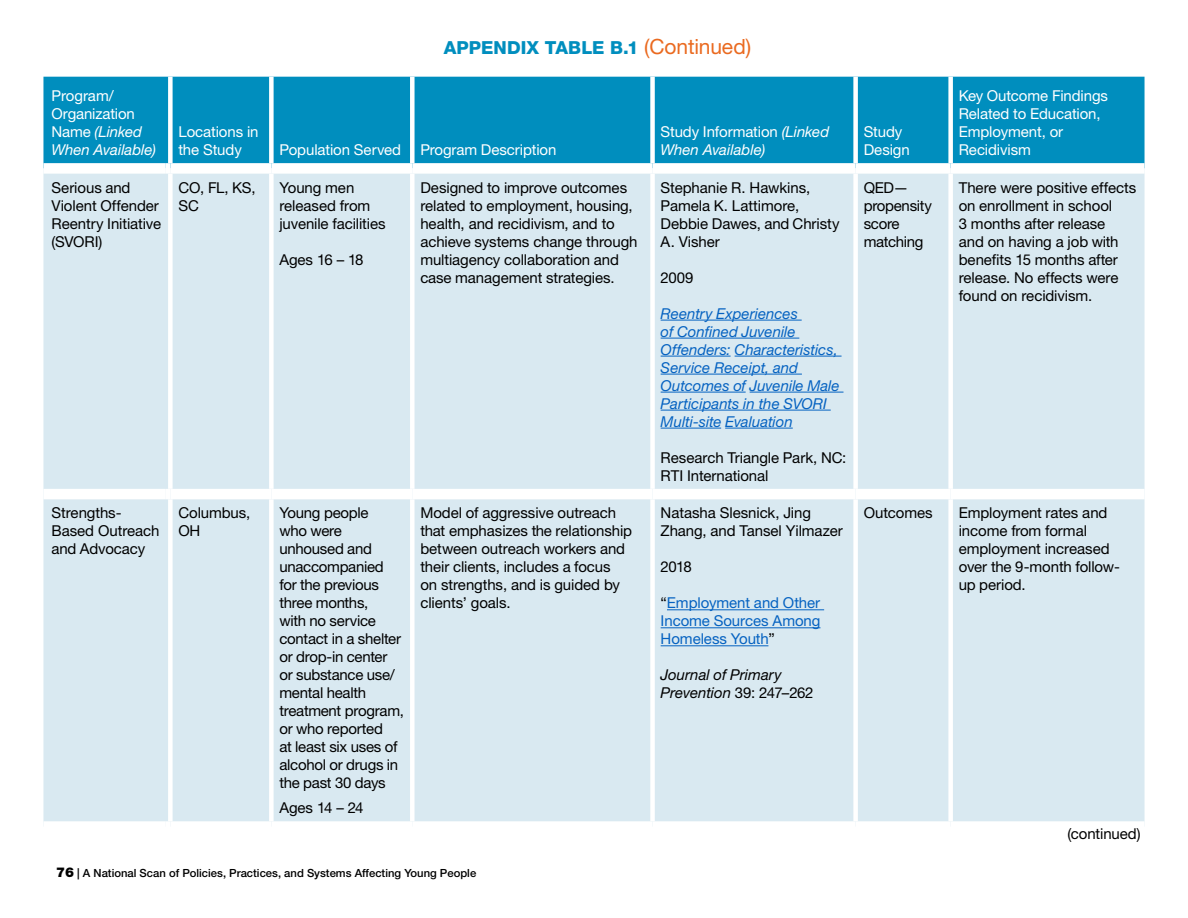
<style>
.page{position:relative;width:1188px;height:918px;background:#fff}
.page>*{position:absolute;margin:0;border:0;box-sizing:border-box;transform-origin:0 0}
.Tables_Appendix_andName{font:800 18px "Helvetica Neue LT Std";letter-spacing:.005em;color:#008ebe}
.Table_column_text{font:15px/18px "Helvetica Neue LT Std";letter-spacing:-.005em;color:#000}
.Tables_column_headers{font:15px/18px "Helvetica Neue LT Std";letter-spacing:-.005em;color:#fff}
.Table_column_text-2{font:italic 15px/18px "Helvetica Neue LT Std";color:#0562c1}
.Table_column_text-3{font:15px/18px "Helvetica Neue LT Std";letter-spacing:-.005em;color:#0562c1;text-align:justify}
.Tables_column_headers-2{font:italic 15px/18px "Helvetica Neue LT Std";letter-spacing:-.005em;color:#fff}
.Table_column_text-4{font:italic 15px/18px "Helvetica Neue LT Std";color:#000}
.t1{font:500 11.25px "Helvetica Neue LT Std";color:#000}
.s1{font-style:italic}
.s2{font-weight:400;font-size:21px;color:#ea6a20}
.s3{font-style:normal}
.s4{color:#000}
.s5{font-weight:900;font-size:13.5px}
</style>
<div class="page">
<div style="left:43px;top:77px;width:1102px;height:86px;background:#008ebe"></div>
<div style="left:43px;top:174px;width:1102px;height:647px;background:#d9e9f1"></div>
<div style="left:168px;top:77px;width:5px;height:86px;background:#fff"></div>
<div style="left:269px;top:77px;width:5px;height:86px;background:#fff"></div>
<div style="left:410px;top:77px;width:5px;height:86px;background:#fff"></div>
<div style="left:650px;top:77px;width:5px;height:86px;background:#fff"></div>
<div style="left:853px;top:77px;width:5px;height:86px;background:#fff"></div>
<div style="left:948px;top:77px;width:5px;height:86px;background:#fff"></div>
<div style="left:168px;top:174px;width:5px;height:315px;background:#fff"></div>
<div style="left:269px;top:174px;width:5px;height:315px;background:#fff"></div>
<div style="left:410px;top:174px;width:5px;height:315px;background:#fff"></div>
<div style="left:650px;top:174px;width:5px;height:315px;background:#fff"></div>
<div style="left:853px;top:174px;width:5px;height:315px;background:#fff"></div>
<div style="left:948px;top:174px;width:5px;height:315px;background:#fff"></div>
<div style="left:168px;top:499px;width:5px;height:322px;background:#fff"></div>
<div style="left:269px;top:499px;width:5px;height:322px;background:#fff"></div>
<div style="left:410px;top:499px;width:5px;height:322px;background:#fff"></div>
<div style="left:650px;top:499px;width:5px;height:322px;background:#fff"></div>
<div style="left:853px;top:499px;width:5px;height:322px;background:#fff"></div>
<div style="left:948px;top:499px;width:5px;height:322px;background:#fff"></div>
<div style="left:43px;top:489px;width:123px;height:10px;background:#fff"></div>
<hr style="left:166px;top:489px;width:4px;height:10px;background:#fff">
<div style="left:170px;top:489px;width:101px;height:10px;background:#fff"></div>
<div style="left:271px;top:489px;width:141px;height:10px;background:#fff"></div>
<div style="left:412px;top:489px;width:241px;height:10px;background:#fff"></div>
<div style="left:653px;top:489px;width:203px;height:10px;background:#fff"></div>
<div style="left:856px;top:489px;width:95px;height:10px;background:#fff"></div>
<div style="left:951px;top:489px;width:194px;height:10px;background:#fff"></div>
<hr style="left:661px;top:320px;width:141px;height:1px;background:#0562c1">
<hr style="left:661px;top:338px;width:138px;height:1px;background:#0562c1">
<hr style="left:661px;top:356px;width:70px;height:1px;background:#0562c1">
<hr style="left:735px;top:356px;width:107px;height:1px;background:#0562c1">
<hr style="left:661px;top:374px;width:141px;height:1px;background:#0562c1">
<hr style="left:661px;top:392px;width:85px;height:1px;background:#0562c1">
<hr style="left:750px;top:392px;width:94px;height:1px;background:#0562c1">
<hr style="left:661px;top:410px;width:170px;height:1px;background:#0562c1">
<hr style="left:661px;top:428px;width:60px;height:1px;background:#0562c1">
<hr style="left:725px;top:428px;width:68px;height:1px;background:#0562c1">
<hr style="left:667px;top:609px;width:157px;height:1px;background:#0562c1">
<hr style="left:661px;top:627px;width:159px;height:1px;background:#0562c1">
<hr style="left:661px;top:645px;width:107px;height:1px;background:#0562c1">
<p class="Tables_column_headers" style="left:52px;top:86px;width:106px">Program/<br>Organization<br>Name <span class="s1">(Linked<br>When Available)</span></p>
<p class="Tables_Appendix_andName" style="left:444px;top:37px;width:309px">APPENDIX TABLE B.1 <span class="s2">(Continued)</span></p>
<p class="Tables_column_headers" style="left:178px;top:122px;width:82px">Locations in the Study</p>
<p class="Tables_column_headers" style="left:279px;top:140px;width:123px">Population Served</p>
<p class="Tables_column_headers" style="left:420px;top:140px;width:138px">Program Description</p>
<p class="Tables_column_headers-2" style="left:661px;top:122px;width:170px"><span class="s3">Study Information</span> (Linked<br>When Available)</p>
<p class="Tables_column_headers" style="left:864px;top:122px;width:48px">Study<br>Design</p>
<p class="Tables_column_headers" style="left:959px;top:86px;width:151px">Key Outcome Findings<br>Related to Education,<br>Employment, or<br>Recidivism</p>
<p class="Table_column_text" style="left:52px;top:178px;width:111px">Serious and<br>Violent Offender<br>Reentry Initiative (SVORI)</p>
<p class="Table_column_text" style="left:178px;top:178px;width:79px">CO, FL, KS,<br>SC</p>
<p class="Table_column_text" style="left:279px;top:178px;width:108px">Young men released from juvenile facilities</p>
<p class="Table_column_text" style="left:279px;top:250px;width:86px">Ages 16 – 18</p>
<p class="Table_column_text" style="left:52px;top:504px;width:109px">Strengths-<br>Based Outreach and Advocacy</p>
<p class="Table_column_text" style="left:178px;top:504px;width:74px">Columbus,<br>OH</p>
<p class="Table_column_text" style="left:279px;top:504px;width:126px">Young people<br>who were unhoused and unaccompanied for the previous three months,<br>with no service contact in a shelter or drop-in center or substance use/ mental health treatment program, or who reported<br>at least six uses of alcohol or drugs in the past 30 days</p>
<p class="Table_column_text" style="left:279px;top:799px;width:86px">Ages 14 – 24</p>
<p class="Table_column_text" style="left:420px;top:178px;width:219px">Designed to improve outcomes related to employment, housing, health, and recidivism, and to achieve systems change through multiagency collaboration and case management strategies.</p>
<p class="Table_column_text" style="left:661px;top:178px;width:181px">Stephanie R. Hawkins,<br>Pamela K. Lattimore,<br>Debbie Dawes, and Christy<br>A. Visher</p>
<p class="Table_column_text" style="left:661px;top:268px;width:34px">2009</p>
<p class="Table_column_text-2" style="left:661px;top:304px;width:181px">Reentry Experiences<br>of Confined Juvenile<br>Offenders: Characteristics,<br>Service Receipt, and<br>Outcomes of Juvenile Male<br>Participants in the SVORI<br>Multi-site Evaluation</p>
<p class="Table_column_text" style="left:661px;top:448px;width:187px">Research Triangle Park, NC:<br>RTI International</p>
<p class="Table_column_text" style="left:420px;top:504px;width:213px">Model of aggressive outreach that emphasizes the relationship between outreach workers and their clients, includes a focus<br>on strengths, and is guided by clients’ goals.</p>
<p class="Table_column_text" style="left:661px;top:504px;width:184px">Natasha Slesnick, Jing<br>Zhang, and Tansel Yilmazer</p>
<p class="Table_column_text" style="left:661px;top:558px;width:33px">2018</p>
<p class="Table_column_text-3" style="left:661px;top:594px;width:161px"><span class="s4">“</span>Employment and Other Income Sources Among Homeless Youth<span class="s4">”</span></p>
<p class="Table_column_text-4" style="left:661px;top:666px;width:154px">Journal of Primary<br>Prevention <span class="s3">39: 247–262</span></p>
<p class="t1" style="left:56px;top:866px;width:422px"><span class="s5">76</span> | A National Scan of Policies, Practices, and Systems Affecting Young People</p>
<p class="Table_column_text" style="left:864px;top:178px;width:70px">QED— propensity score matching</p>
<p class="Table_column_text" style="left:959px;top:178px;width:179px">There were positive effects on enrollment in school<br>3 months after release<br>and on having a job with benefits 15 months after release. No effects were found on recidivism.</p>
<p class="Table_column_text" style="left:864px;top:504px;width:70px">Outcomes</p>
<p class="Table_column_text" style="left:959px;top:504px;width:163px">Employment rates and income from formal employment increased over the 9-month follow&shy;up period.</p>
<p class="Table_column_text" style="left:1067px;top:824px;width:75px">(continued)</p>
</div>
